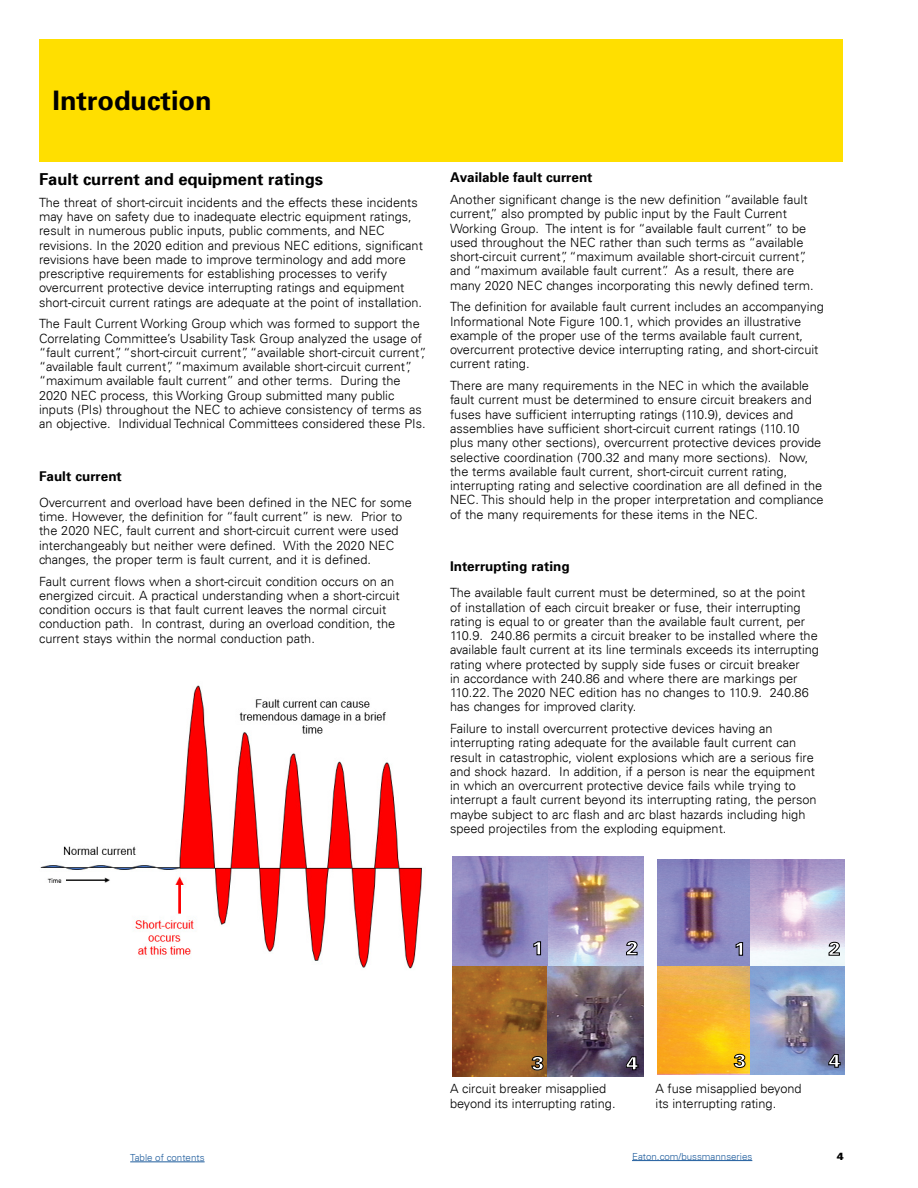
<style>
.page{position:relative;width:918px;height:1188px;background:#fff}
.page>*{position:absolute;margin:0;border:0;box-sizing:border-box;transform-origin:0 0}
.t1{font:700 27px "Univers 65";color:#000}
.t2{font:900 18.75px "Univers 75";color:#fff}
.t3{font:900 18.3px "Univers 75";color:#fff}
.t4{font:700 16.5px "Univers 65";color:#000}
.t5{font:700 13.5px "Univers 65";color:#000}
.t6{font:300 12.75px/14.2px "Univers LT";color:#000}
.t7{font:900 10.5px "Univers 75";color:#000}
.t8{font:300 9.75px "Univers LT";color:#215e9e}
</style>
<div class="page">
<div style="left:39px;top:39px;width:804px;height:123px;background:#ffdf00"></div>
<img style="left:40px;top:685px;width:382px;height:284px">
<img style="left:453px;top:857px;width:191px;height:220px">
<svg style="left:533px;top:941px;width:8px;height:15px"></svg>
<svg style="left:626px;top:941px;width:12px;height:15px"></svg>
<svg style="left:531px;top:1056px;width:13px;height:15px"></svg>
<svg style="left:625px;top:1056px;width:14px;height:15px"></svg>
<img style="left:657px;top:860px;width:187px;height:106px">
<img style="left:657px;top:966px;width:187px;height:108px">
<svg style="left:735px;top:942px;width:8px;height:14px"></svg>
<svg style="left:828px;top:942px;width:12px;height:14px"></svg>
<svg style="left:733px;top:1054px;width:13px;height:14px"></svg>
<svg style="left:828px;top:1054px;width:13px;height:14px"></svg>
<hr style="left:632px;top:1160px;width:120px;height:1px;background:#215e9e">
<hr style="left:130px;top:1162px;width:75px;height:1px;background:#215e9e">
<h1 class="t1" style="left:52px;top:84px;width:161px">Introduction</h1>
<p class="t4" style="left:39px;top:169px;width:286px">Fault current and equipment ratings</p>
<p class="t6" style="left:39px;top:195px;width:385px">The threat of short-circuit incidents and the effects these incidents may have on safety due to inadequate electric equipment ratings, result in numerous public inputs, public comments, and NEC revisions. In the 2020 edition and previous NEC editions, significant revisions have been made to improve terminology and add more prescriptive requirements for establishing processes to verify overcurrent protective device interrupting ratings and equipment short-circuit current ratings are adequate at the point of installation.</p>
<p class="t6" style="left:39px;top:317px;width:389px">The Fault Current Working Group which was formed to support the Correlating Committee’s Usability Task Group analyzed the usage of “fault current”, “short-circuit current”, “available short-circuit current”, “available fault current”, “maximum available short-circuit current”, “maximum available fault current” and other terms. During the 2020 NEC process, this Working Group submitted many public inputs (PIs) throughout the NEC to achieve consistency of terms as an objective. Individual Technical Committees considered these PIs.</p>
<p class="t5" style="left:39px;top:467px;width:84px">Fault current</p>
<p class="t6" style="left:39px;top:495px;width:375px">Overcurrent and overload have been defined in the NEC for some time. However, the definition for “fault current” is new. Prior to the 2020 NEC, fault current and short-circuit current were used interchangeably but neither were defined. With the 2020 NEC changes, the proper term is fault current, and it is defined.</p>
<p class="t6" style="left:39px;top:574px;width:362px">Fault current flows when a short-circuit condition occurs on an energized circuit. A practical understanding when a short-circuit condition occurs is that fault current leaves the normal circuit conduction path. In contrast, during an overload condition, the current stays within the normal conduction path.</p>
<p class="t5" style="left:450px;top:169px;width:144px">Available fault current</p>
<p class="t6" style="left:450px;top:193px;width:365px">Another significant change is the new definition “available fault current,” also prompted by public input by the Fault Current Working Group. The intent is for “available fault current” to be used throughout the NEC rather than such terms as “available short-circuit current”, “maximum available short-circuit current”, and “maximum available fault current”. As a result, there are many 2020 NEC changes incorporating this newly defined term.</p>
<p class="t6" style="left:450px;top:300px;width:375px">The definition for available fault current includes an accompanying Informational Note Figure 100.1, which provides an illustrative example of the proper use of the terms available fault current, overcurrent protective device interrupting rating, and short-circuit current rating.</p>
<p class="t6" style="left:450px;top:379px;width:375px">There are many requirements in the NEC in which the available fault current must be determined to ensure circuit breakers and fuses have sufficient interrupting ratings (110.9), devices and assemblies have sufficient short-circuit current ratings (110.10 plus many other sections), overcurrent protective devices provide selective coordination (700.32 and many more sections). Now, the terms available fault current, short-circuit current rating, interrupting rating and selective coordination are all defined in the NEC. This should help in the proper interpretation and compliance of the many requirements for these items in the NEC.</p>
<p class="t5" style="left:450px;top:558px;width:121px">Interrupting rating</p>
<p class="t6" style="left:450px;top:586px;width:371px">The available fault current must be determined, so at the point of installation of each circuit breaker or fuse, their interrupting rating is equal to or greater than the available fault current, per 110.9. 240.86 permits a circuit breaker to be installed where the available fault current at its line terminals exceeds its interrupting rating where protected by supply side fuses or circuit breaker<br>in accordance with 240.86 and where there are markings per 110.22. The 2020 NEC edition has no changes to 110.9. 240.86 has changes for improved clarity.</p>
<p class="t6" style="left:450px;top:722px;width:368px">Failure to install overcurrent protective devices having an interrupting rating adequate for the available fault current can result in catastrophic, violent explosions which are a serious fire and shock hazard. In addition, if a person is near the equipment in which an overcurrent protective device fails while trying to interrupt a fault current beyond its interrupting rating, the person maybe subject to arc flash and arc blast hazards including high speed projectiles from the exploding equipment.</p>
<h2 class="t2" style="left:531px;top:936px;width:14px">1</h2>
<h2 class="t2" style="left:626px;top:936px;width:14px">2</h2>
<h2 class="t2" style="left:531px;top:1051px;width:14px">3</h2>
<h2 class="t2" style="left:626px;top:1051px;width:14px">4</h2>
<h3 class="t3" style="left:734px;top:937px;width:14px">1</h3>
<h3 class="t3" style="left:828px;top:937px;width:14px">2</h3>
<h3 class="t3" style="left:734px;top:1049px;width:14px">3</h3>
<h3 class="t3" style="left:828px;top:1049px;width:14px">4</h3>
<p class="t6" style="left:450px;top:1082px;width:167px">A circuit breaker misapplied beyond its interrupting rating.</p>
<p class="t6" style="left:656px;top:1082px;width:148px">A fuse misapplied beyond its interrupting rating.</p>
<p class="t8" style="left:130px;top:1152px;width:76px">Table of contents</p>
<p class="t8" style="left:632px;top:1150px;width:122px">Eaton.com/bussmannseries</p>
<p class="t7" style="left:837px;top:1149px;width:9px">4</p>
</div>
